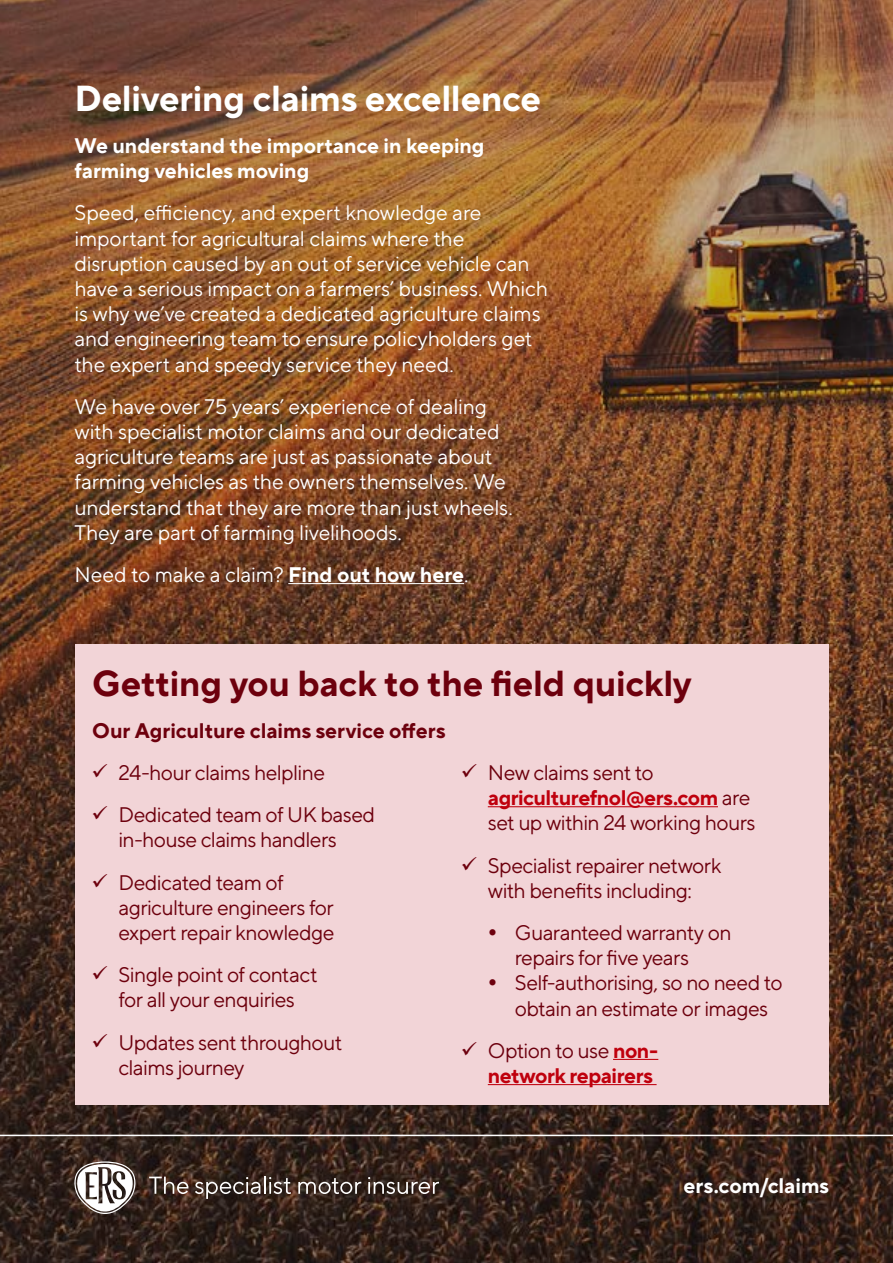
<style>
.page{position:relative;width:893px;height:1263px;background:#fff}
.page>*{position:absolute;margin:0;border:0;box-sizing:border-box;transform-origin:0 0}
.t1{font:700 36px "TT Norms Pro";letter-spacing:-.005em;color:#6d000d}
.t2{font:700 36px "TT Norms Pro";letter-spacing:-.005em;color:#fff}
.t3{font:21px/25.2px "TT Norms Pro";letter-spacing:-.01em;color:#fff}
.t4{font:21px/25.2px "TT Norms Pro";letter-spacing:-.03em;color:#6d000d}
.t5{font:700 21px/25.2px "TT Norms Pro";letter-spacing:-.005em;color:#fff}
.t6{font:700 21px "TT Norms Pro";color:#6d000d}
.t7{font:700 21px/25.2px "TT Norms Pro";letter-spacing:-.02em;color:#bf000d}
.s1{font-weight:700}
.s2{font-weight:700;color:#bf000d}
.s3{font-weight:400;color:#6d000e}
</style>
<div class="page">
<img style="left:0;top:0;width:893px;height:1263px">
<hr style="left:288px;top:583px;width:176px;height:1px;background:#fff">
<div style="left:75px;top:644px;width:753px;height:461px;background:#f2d4d7"></div>
<hr style="left:488px;top:806px;width:230px;height:1px;background:#bf000d">
<hr style="left:613px;top:1059px;width:45px;height:1px;background:#bf000d">
<hr style="left:488px;top:1084px;width:169px;height:1px;background:#bf000d">
<svg style="left:73px;top:1161px;width:64px;height:53px"></svg>
<svg style="left:149px;top:1176px;width:39px;height:18px"></svg>
<svg style="left:195px;top:1176px;width:96px;height:23px;background:#5b4e48"></svg>
<svg style="left:298px;top:1178px;width:63px;height:16px"></svg>
<svg style="left:368px;top:1177px;width:71px;height:17px"></svg>
<hr style="left:0;top:1135px;width:893px;height:1px;background:#fff">
<h1 class="t2" style="left:74px;top:71px;width:468px">Delivering claims excellence</h1>
<p class="t5" style="left:74px;top:131px;width:412px">We understand the importance in keeping farming vehicles moving</p>
<p class="t3" style="left:74px;top:199px;width:475px">Speed, efficiency, and expert knowledge are important for agricultural claims where the disruption caused by an out of service vehicle can have a serious impact on a farmers’ business. Which is why we’ve created a dedicated agriculture claims and engineering team to ensure policyholders get the expert and speedy service they need.</p>
<p class="t3" style="left:74px;top:392px;width:440px">We have over 75 years’ experience of dealing with specialist motor claims and our dedicated agriculture teams are just as passionate about farming vehicles as the owners themselves. We understand that they are more than just wheels.<br>They are part of farming livelihoods.</p>
<p class="t3" style="left:74px;top:560px;width:396px">Need to make a claim? <span class="s1">Find out how here</span>.</p>
<h1 class="t1" style="left:92px;top:656px;width:601px">Getting you back to the field quickly</h1>
<p class="t6" style="left:92px;top:715px;width:355px">Our Agriculture claims service offers</p>
<p class="t4" style="left:118px;top:750px;width:258px;line-height:42.2px">24-hour claims helpline<br>Dedicated team of UK based</p>
<p class="t4" style="left:118px;top:817px;width:220px;line-height:42.2px">in-house claims handlers<br>Dedicated team of</p>
<p class="t4" style="left:118px;top:893px;width:217px">agriculture engineers for expert repair knowledge</p>
<p class="t4" style="left:118px;top:961px;width:201px">Single point of contact for all your enquiries</p>
<p class="t4" style="left:118px;top:1028px;width:225px">Updates sent throughout claims journey</p>
<p class="t4" style="left:488px;top:758px;width:269px">New claims sent to <span class="s2">agriculturefnol@ers.com</span> are set up within 24 working hours</p>
<p class="t4" style="left:488px;top:851px;width:235px">Specialist repairer network with benefits including:</p>
<p class="t4" style="left:515px;top:918px;width:269px">Guaranteed warranty on repairs for five years<br>Self-authorising, so no need to obtain an estimate or images</p>
<p class="t7" style="left:488px;top:1036px;width:172px"><span class="s3">Option to use</span> non&shy;network repairers</p>
<p class="t5" style="left:684px;top:1172px;width:147px">ers.com/claims</p>
</div>
